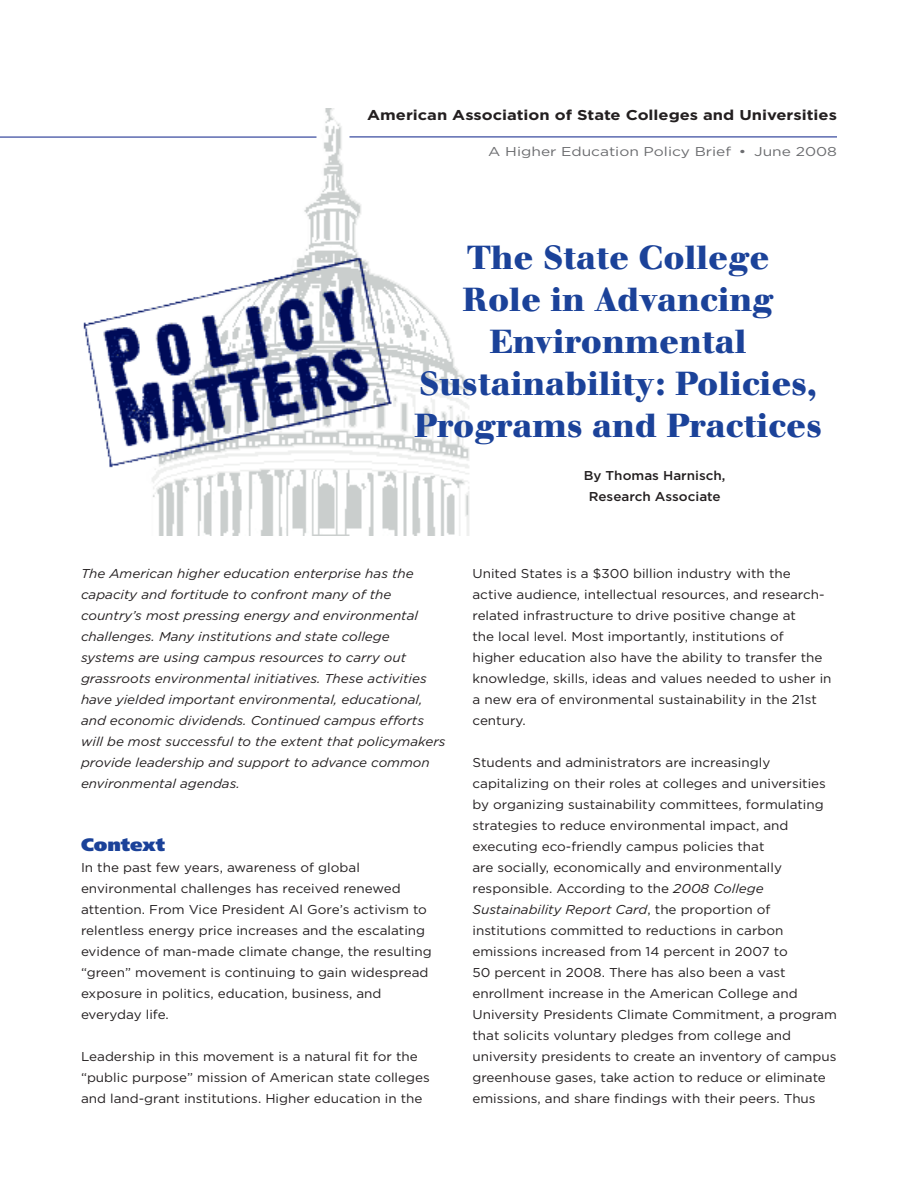
<style>
.page{position:relative;width:918px;height:1188px;background:#fff}
.page>*{position:absolute;margin:0;border:0;box-sizing:border-box;transform-origin:0 0}
.main_hd1{font:700 33px/42px "Walbaum";color:#1b4299;text-align:center}
.hd_1{font:900 18px "Frutiger";color:#1b4299;scale:1.1 1}
.assoc_tx1{font:700 14.25px "Gotham";color:#231f20;scale:1.16 1}
.tx_1{font:12.9px/21px "Gotham";color:#231f20;scale:1.05 1}
.tx_1-2{font:italic 12.9px/21px "Gotham";color:#231f20;scale:1.05 1}
.assoc_tx2{font:12.9px "Gotham";color:#6c6d70;scale:1.21 1}
.tx_1-3{font:500 12.9px "Gotham";color:#231f20;scale:1.05 1}
.s1{font-style:italic}
</style>
<div class="page">
<img style="left:83px;top:108px;width:386px;height:428px">
<hr style="left:350px;top:136px;width:487px;height:2px;background:#5c6ab0">
<hr style="left:0;top:136px;width:316px;height:2px;background:#5c6ab0">
<p class="assoc_tx1" style="left:367px;top:107px;width:407px">American Association of State Colleges and Universities</p>
<p class="assoc_tx2" style="left:488px;top:145px;width:290px">A Higher Education Policy Brief • June 2008</p>
<p class="main_hd1" style="left:414px;top:237px;width:409px">The State College<br>Role in Advancing<br>Environmental<br>Sustainability: Policies,<br>Programs and Practices</p>
<p class="tx_1-2" style="left:81px;top:563px;width:349px">The American higher education enterprise has the capacity and fortitude to confront many of the country’s most pressing energy and environmental challenges. Many institutions and state college systems are using campus resources to carry out grassroots environmental initiatives. These activities have yielded important environmental, educational, and economic dividends. Continued campus efforts will be most successful to the extent that policymakers provide leadership and support to advance common environmental agendas.</p>
<p class="hd_1" style="left:81px;top:834px;width:78px">Context</p>
<p class="tx_1" style="left:81px;top:857px;width:335px">In the past few years, awareness of global environmental challenges has received renewed attention. From Vice President Al Gore’s activism to relentless energy price increases and the escalating evidence of man-made climate change, the resulting “green” movement is continuing to gain widespread exposure in politics, education, business, and everyday life.</p>
<p class="tx_1" style="left:81px;top:1046px;width:334px">Leadership in this movement is a natural fit for the “public purpose” mission of American state colleges and land-grant institutions. Higher education in the</p>
<p class="tx_1-3" style="left:584px;top:468px;width:136px">By Thomas Harnisch,</p>
<p class="tx_1-3" style="left:589px;top:489px;width:127px">Research Associate</p>
<p class="tx_1" style="left:472px;top:563px;width:344px">United States is a $300 billion industry with the active audience, intellectual resources, and research&shy;related infrastructure to drive positive change at<br>the local level. Most importantly, institutions of<br>higher education also have the ability to transfer the knowledge, skills, ideas and values needed to usher in a new era of environmental sustainability in the 21st century.</p>
<p class="tx_1" style="left:472px;top:752px;width:349px">Students and administrators are increasingly capitalizing on their roles at colleges and universities by organizing sustainability committees, formulating strategies to reduce environmental impact, and executing eco-friendly campus policies that<br>are socially, economically and environmentally responsible. According to the <span class="s1">2008 College Sustainability Report Card</span>, the proportion of institutions committed to reductions in carbon emissions increased from 14 percent in 2007 to<br>50 percent in 2008. There has also been a vast enrollment increase in the American College and University Presidents Climate Commitment, a program that solicits voluntary pledges from college and university presidents to create an inventory of campus greenhouse gases, take action to reduce or eliminate emissions, and share findings with their peers. Thus</p>
</div>
